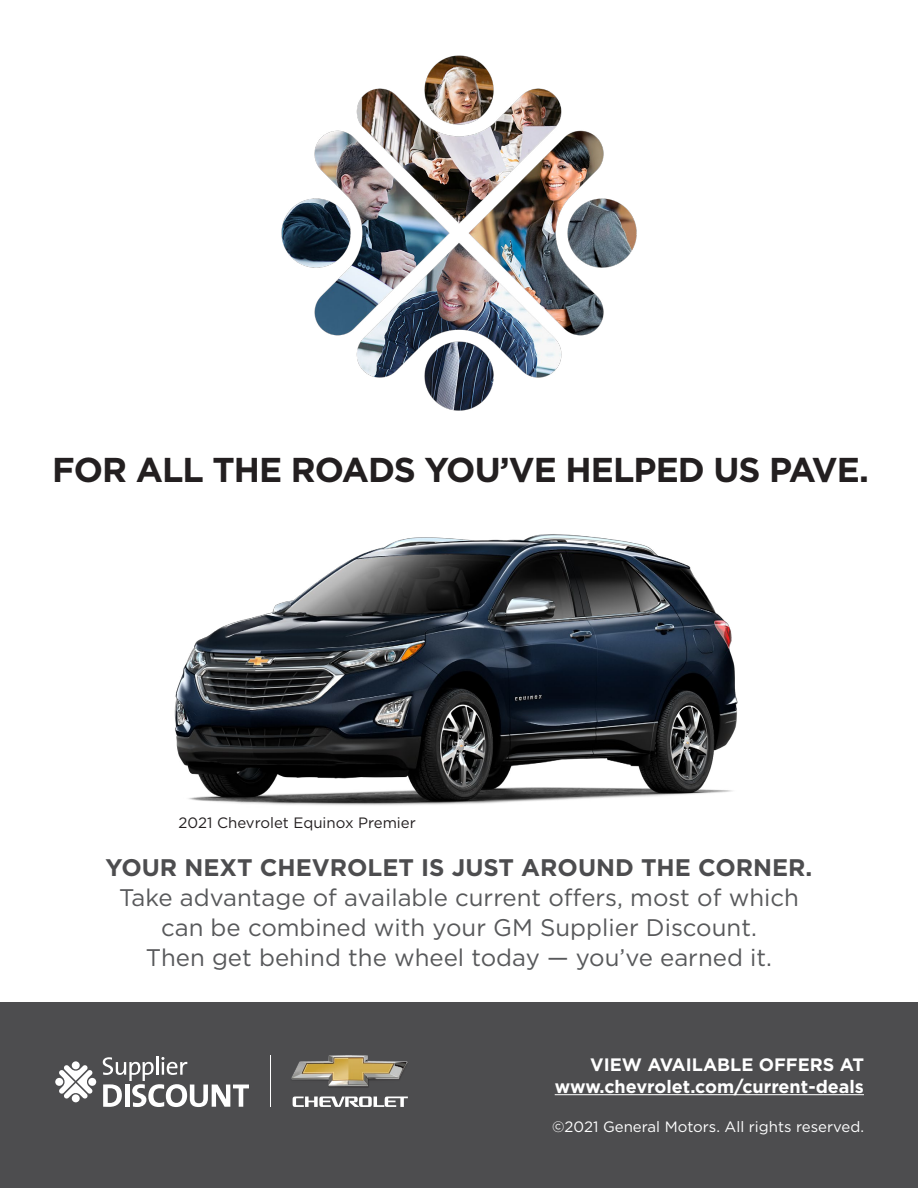
<style>
.page{position:relative;width:918px;height:1188px;background:#fff}
.page>*{position:absolute;margin:0;border:0;box-sizing:border-box;transform-origin:0 0}
.t1{font:700 34.5px "Gotham";letter-spacing:-.025em;color:#231f20}
.t2{font:24px/30px "Gotham";color:#58595b;text-align:center}
.t3{font:700 24px "Gotham";color:#4d4d4f}
.t4{font:700 18px/21.6px "Gotham";color:#fff;text-align:right}
.t5{font:15px "Gotham";color:#fff}
.t6{font:15px "Gotham";color:#231f20}
</style>
<div class="page">
<div style="left:0;top:1002px;width:918px;height:186px;background:#4d4d4f"></div>
<hr style="left:555px;top:1094px;width:309px;height:1px;background:#fff">
<img style="left:174px;top:534px;width:564px;height:272px">
<svg style="left:293px;top:1097px;width:115px;height:10px"></svg>
<hr style="left:271px;top:1056px;width:1px;height:51px;background:#fff">
<hr style="left:156px;top:1056px;width:3px;height:19px;background:#fff">
<svg style="left:103px;top:1057px;width:146px;height:50px"></svg>
<div style="left:55px;top:1078px;width:8px;height:8px;background:#fff;border-radius:50%"></div>
<div style="left:72px;top:1094px;width:8px;height:8px;background:#fff;border-radius:50%"></div>
<div style="left:88px;top:1078px;width:8px;height:8px;background:#fff;border-radius:50%"></div>
<div style="left:72px;top:1061px;width:8px;height:8px;background:#fff;border-radius:50%"></div>
<svg style="left:59px;top:1065px;width:34px;height:34px"></svg>
<img style="left:291px;top:1056px;width:117px;height:32px">
<img style="left:281px;top:55px;width:356px;height:356px">
<h1 class="t1" style="left:52px;top:447px;width:818px">FOR ALL THE ROADS YOU’VE HELPED US PAVE.</h1>
<p class="t6" style="left:179px;top:814px;width:239px">2021 Chevrolet Equinox Premier</p>
<p class="t3" style="left:106px;top:851px;width:708px">YOUR NEXT CHEVROLET IS JUST AROUND THE CORNER.</p>
<p class="t2" style="left:119px;top:882px;width:681px">Take advantage of available current offers, most of which can be combined with your GM Supplier Discount.<br>Then get behind the wheel today — you’ve earned it.</p>
<p class="t4" style="left:555px;top:1054px;width:311px">VIEW AVAILABLE OFFERS AT www.chevrolet.com/current-deals</p>
<p class="t5" style="left:552px;top:1118px;width:313px">©2021 General Motors. All rights reserved.</p>
</div>
